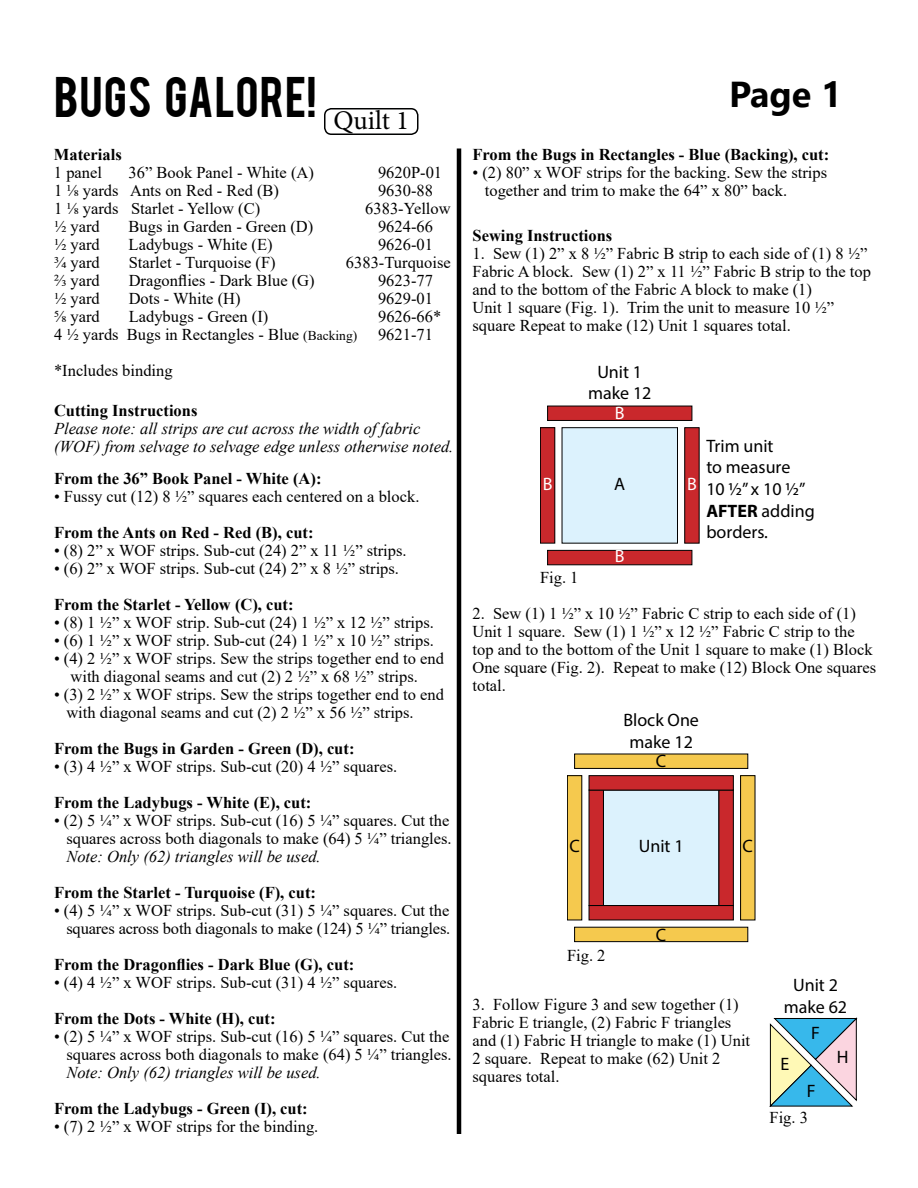
<style>
.page{position:relative;width:918px;height:1188px;background:#fff}
.page>*{position:absolute;margin:0;border:0;box-sizing:border-box;transform-origin:0 0}
.t1{font:45px "Bebas";letter-spacing:.02em;color:#000}
.t2{font:700 36px "Segoe UI";color:#000}
.t3{font:18px/21.6px "Myriad Pro";color:#000;text-align:center}
.t4{font:18px "Myriad Pro";color:#fff}
.t5{font:16.5px/18px "Times New Roman";color:#000}
.t6{font:700 16.5px "Times New Roman";color:#000}
.t7{font:italic 16.5px/18px "Times New Roman";color:#000}
.s1{font-size:13.5px}
.s2{font-weight:700}
</style>
<div class="page">
<div style="left:324px;top:108px;width:94px;height:27px;border:2px solid #000101;border-radius:7px"></div>
<hr style="left:457px;top:148px;width:4px;height:986px;background:#000">
<div style="left:562px;top:427px;width:116px;height:117px;background:#dcf2fd;border:1px solid #000"></div>
<div style="left:540px;top:428px;width:15px;height:115px;background:#c9282c"></div>
<div style="left:540px;top:427px;width:15px;height:117px;border:1px solid #000"></div>
<div style="left:684px;top:427px;width:16px;height:117px;background:#c9282c;border:1px solid #000"></div>
<div style="left:547px;top:406px;width:145px;height:15px;background:#c9282c;border:1px solid #000"></div>
<div style="left:547px;top:550px;width:145px;height:15px;background:#c9282c;border:1px solid #000"></div>
<div style="left:603px;top:790px;width:116px;height:116px;background:#dcf2fd;border:1px solid #000"></div>
<div style="left:589px;top:790px;width:15px;height:116px;background:#c9282c;border:1px solid #000"></div>
<div style="left:719px;top:790px;width:15px;height:116px;background:#c9282c;border:1px solid #000"></div>
<div style="left:589px;top:775px;width:145px;height:15px;background:#c9282c;border:1px solid #000"></div>
<div style="left:589px;top:905px;width:145px;height:15px;background:#c9282c;border:1px solid #000"></div>
<div style="left:567px;top:776px;width:15px;height:144px;background:#f5c94e"></div>
<div style="left:567px;top:775px;width:15px;height:145px;border:1px solid #000"></div>
<div style="left:741px;top:776px;width:14px;height:144px;background:#f5c94e"></div>
<div style="left:740px;top:775px;width:15px;height:145px;border:1px solid #000"></div>
<div style="left:574px;top:754px;width:174px;height:15px;background:#f5c94e;border:1px solid #000"></div>
<div style="left:574px;top:927px;width:174px;height:15px;background:#f5c94e;border:1px solid #000"></div>
<svg style="left:770px;top:1017px;width:88px;height:90px;background:#98c3cc"></svg>
<h1 class="t1" style="left:54px;top:64px;width:357px">BUGS GALORE! <sub>Quilt</sub> <sub>1</sub></h1>
<h2 class="t2" style="left:729px;top:60px;width:114px">Page 1</h2>
<p class="t6" style="left:54px;top:143px;width:69px">Materials</p>
<p class="t5" style="left:54px;top:163px;width:50px">1 panel</p>
<p class="t5" style="left:129px;top:163px;width:187px">36” Book Panel - White (A)</p>
<p class="t5" style="left:378px;top:163px;width:66px">9620P-01</p>
<p class="t5" style="left:54px;top:181px;width:227px">1 ⅛ yards Ants on Red - Red (B)</p>
<p class="t5" style="left:378px;top:181px;width:56px">9630-88</p>
<p class="t5" style="left:54px;top:199px;width:208px">1 ⅛ yards Starlet - Yellow (C)</p>
<p class="t5" style="left:365px;top:199px;width:87px">6383-Yellow</p>
<p class="t5" style="left:54px;top:217px;width:47px">½ yard</p>
<p class="t5" style="left:129px;top:217px;width:186px">Bugs in Garden - Green (D)</p>
<p class="t5" style="left:378px;top:217px;width:56px">9624-66</p>
<p class="t5" style="left:54px;top:235px;width:47px">½ yard</p>
<p class="t5" style="left:129px;top:235px;width:146px">Ladybugs - White (E)</p>
<p class="t5" style="left:378px;top:235px;width:56px">9626-01</p>
<p class="t5" style="left:54px;top:253px;width:47px">¾ yard</p>
<p class="t5" style="left:129px;top:253px;width:149px">Starlet - Turquoise (F)</p>
<p class="t5" style="left:346px;top:253px;width:106px">6383-Turquoise</p>
<p class="t5" style="left:54px;top:271px;width:47px">⅔ yard</p>
<p class="t5" style="left:129px;top:271px;width:188px">Dragonflies - Dark Blue (G)</p>
<p class="t5" style="left:378px;top:271px;width:56px">9623-77</p>
<p class="t5" style="left:54px;top:289px;width:47px">½ yard</p>
<p class="t5" style="left:129px;top:289px;width:113px">Dots - White (H)</p>
<p class="t5" style="left:378px;top:289px;width:56px">9629-01</p>
<p class="t5" style="left:54px;top:307px;width:47px">⅝ yard</p>
<p class="t5" style="left:129px;top:307px;width:141px">Ladybugs - Green (I)</p>
<p class="t5" style="left:378px;top:307px;width:65px">9626-66*</p>
<p class="t5" style="left:54px;top:325px;width:305px">4 ½ yards Bugs in Rectangles - Blue <span class="s1">(Backing)</span></p>
<p class="t5" style="left:378px;top:325px;width:56px">9621-71</p>
<p class="t5" style="left:54px;top:361px;width:120px">*Includes binding</p>
<p class="t6" style="left:54px;top:399px;width:145px">Cutting Instructions</p>
<p class="t7" style="left:54px;top:420px;width:401px">Please note: all strips are cut across the width of fabric (WOF) from selvage to selvage edge unless otherwise noted.</p>
<p class="t6" style="left:54px;top:466px;width:269px">From the 36” Book Panel - White (A):</p>
<p class="t5" style="left:54px;top:487px;width:367px">• Fussy cut (12) 8 ½” squares each centered on a block.</p>
<p class="t6" style="left:54px;top:520px;width:261px">From the Ants on Red - Red (B), cut:</p>
<p class="t5" style="left:54px;top:541px;width:354px">• (8) 2” x WOF strips. Sub-cut (24) 2” x 11 ½” strips.</p>
<p class="t5" style="left:54px;top:559px;width:347px">• (6) 2” x WOF strips. Sub-cut (24) 2” x 8 ½” strips.</p>
<p class="t6" style="left:54px;top:592px;width:241px">From the Starlet - Yellow (C), cut:</p>
<p class="t5" style="left:54px;top:613px;width:381px">• (8) 1 ½” x WOF strip. Sub-cut (24) 1 ½” x 12 ½” strips.</p>
<p class="t5" style="left:54px;top:631px;width:381px">• (6) 1 ½” x WOF strip. Sub-cut (24) 1 ½” x 10 ½” strips.</p>
<p class="t5" style="left:54px;top:649px;width:391px;text-align:center">• (4) 2 ½” x WOF strips. Sew the strips together end to end with diagonal seams and cut (2) 2 ½” x 68 ½” strips.</p>
<p class="t5" style="left:66px;top:685px;width:379px;text-indent:-12px">• (3) 2 ½” x WOF strips. Sew the strips together end to end with diagonal seams and cut (2) 2 ½” x 56 ½” strips.</p>
<p class="t6" style="left:54px;top:736px;width:302px">From the Bugs in Garden - Green (D), cut:</p>
<p class="t5" style="left:54px;top:757px;width:345px">• (3) 4 ½” x WOF strips. Sub-cut (20) 4 ½” squares.</p>
<p class="t6" style="left:54px;top:790px;width:259px">From the Ladybugs - White (E), cut:</p>
<p class="t5" style="left:54px;top:811px;width:399px;text-align:right">• (2) 5 ¼” x WOF strips. Sub-cut (16) 5 ¼” squares. Cut the squares across both diagonals to make (64) 5 ¼” triangles.</p>
<p class="t7" style="left:66px;top:847px;width:256px">Note: Only (62) triangles will be used.</p>
<p class="t6" style="left:54px;top:880px;width:263px">From the Starlet - Turquoise (F), cut:</p>
<p class="t5" style="left:54px;top:901px;width:398px;text-align:right">• (4) 5 ¼” x WOF strips. Sub-cut (31) 5 ¼” squares. Cut the squares across both diagonals to make (124) 5 ¼” triangles.</p>
<p class="t6" style="left:54px;top:952px;width:302px">From the Dragonflies - Dark Blue (G), cut:</p>
<p class="t5" style="left:54px;top:973px;width:345px">• (4) 4 ½” x WOF strips. Sub-cut (31) 4 ½” squares.</p>
<p class="t6" style="left:54px;top:1006px;width:223px">From the Dots - White (H), cut:</p>
<p class="t5" style="left:54px;top:1027px;width:399px;text-align:right">• (2) 5 ¼” x WOF strips. Sub-cut (16) 5 ¼” squares. Cut the squares across both diagonals to make (64) 5 ¼” triangles.</p>
<p class="t7" style="left:66px;top:1063px;width:256px">Note: Only (62) triangles will be used.</p>
<p class="t6" style="left:54px;top:1096px;width:255px">From the Ladybugs - Green (I), cut:</p>
<p class="t5" style="left:54px;top:1117px;width:266px">• (7) 2 ½” x WOF strips for the binding.</p>
<p class="t6" style="left:473px;top:142px;width:358px">From the Bugs in Rectangles - Blue (Backing), cut:</p>
<p class="t5" style="left:485px;top:163px;width:344px;text-indent:-12px">• (2) 80” x WOF strips for the backing. Sew the strips together and trim to make the 64” x 80” back.</p>
<p class="t6" style="left:472px;top:223px;width:141px">Sewing Instructions</p>
<p class="t5" style="left:472px;top:244px;width:400px">1. Sew (1) 2” x 8 ½” Fabric B strip to each side of (1) 8 ½” Fabric A block. Sew (1) 2” x 11 ½” Fabric B strip to the top and to the bottom of the Fabric A block to make (1)<br>Unit 1 square (Fig. 1). Trim the unit to measure 10 ½” square Repeat to make (12) Unit 1 squares total.</p>
<p class="t3" style="left:588px;top:361px;width:65px">Unit 1 make 12</p>
<p class="t4" style="left:615px;top:402px;width:11px">B</p>
<p class="t4" style="left:543px;top:472px;width:11px">B</p>
<p class="t4" style="left:687px;top:472px;width:11px">B</p>
<p class="t3" style="left:614px;top:473px;width:13px">A</p>
<p class="t5" style="left:540px;top:568px;width:40px">Fig. 1</p>
<p class="t4" style="left:615px;top:545px;width:11px">B</p>
<p class="t3" style="left:706px;top:435px;width:110px;text-align:left">Trim unit<br>to measure<br>10 ½” x 10 ½”<br><span class="s2">AFTER</span> adding borders.</p>
<p class="t5" style="left:472px;top:604px;width:405px">2. Sew (1) 1 ½” x 10 ½” Fabric C strip to each side of (1)<br>Unit 1 square. Sew (1) 1 ½” x 12 ½” Fabric C strip to the top and to the bottom of the Unit 1 square to make (1) Block One square (Fig. 2). Repeat to make (12) Block One squares total.</p>
<p class="t3" style="left:623px;top:709px;width:77px">Block One make 12</p>
<p class="t3" style="left:656px;top:750px;width:12px">C</p>
<p class="t3" style="left:569px;top:835px;width:12px">C</p>
<p class="t3" style="left:743px;top:835px;width:12px">C</p>
<p class="t3" style="left:639px;top:835px;width:46px">Unit 1</p>
<p class="t5" style="left:567px;top:946px;width:40px">Fig. 2</p>
<p class="t3" style="left:656px;top:923px;width:12px">C</p>
<p class="t5" style="left:472px;top:995px;width:279px">3. Follow Figure 3 and sew together (1)<br>Fabric E triangle, (2) Fabric F triangles and (1) Fabric H triangle to make (1) Unit 2 square. Repeat to make (62) Unit 2 squares total.</p>
<p class="t3" style="left:784px;top:974px;width:65px">Unit 2 make 62</p>
<p class="t3" style="left:780px;top:1053px;width:10px">E</p>
<p class="t3" style="left:811px;top:1022px;width:10px">F</p>
<p class="t3" style="left:807px;top:1080px;width:10px">F</p>
<p class="t5" style="left:770px;top:1108px;width:40px">Fig. 3</p>
<p class="t3" style="left:837px;top:1046px;width:13px">H</p>
</div>
